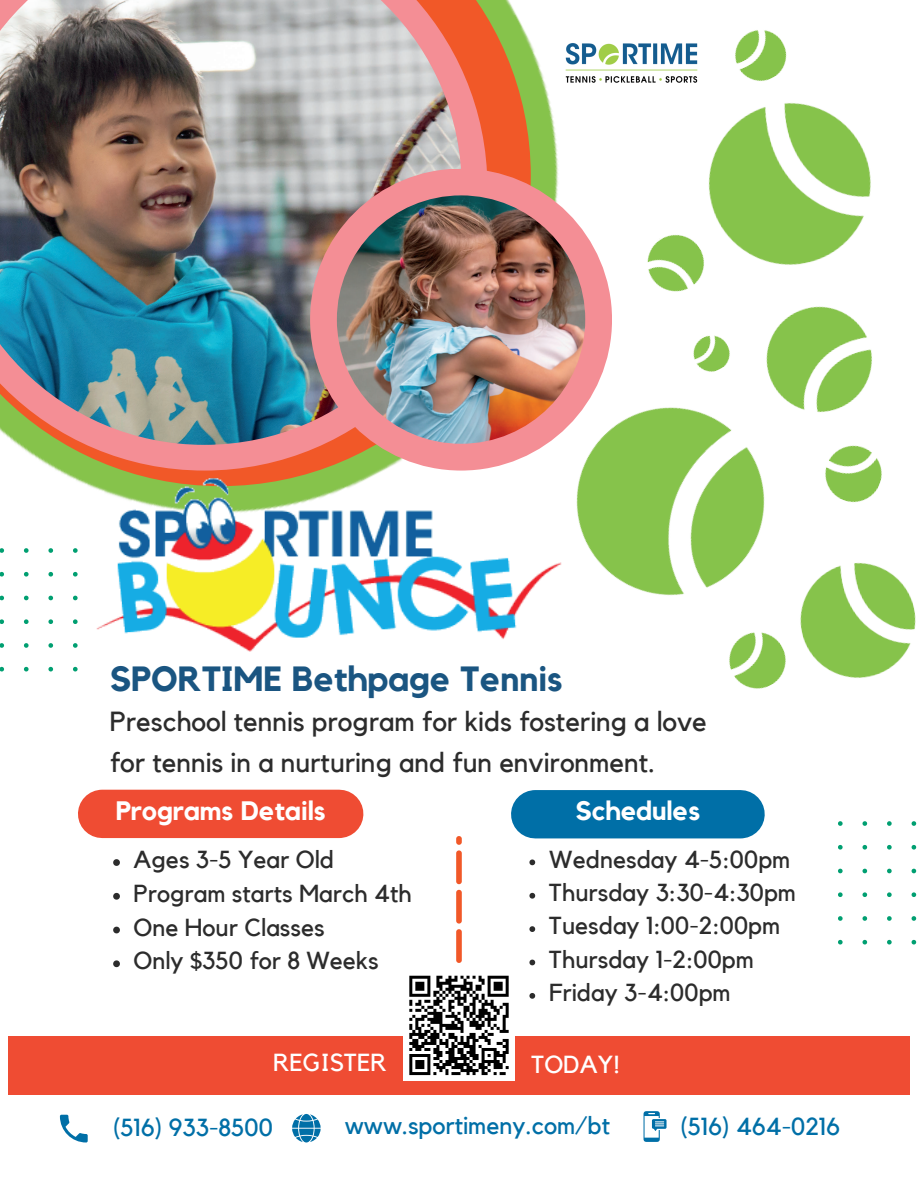
<style>
.page{position:relative;width:918px;height:1188px;background:#fff}
.page>*{position:absolute;margin:0;border:0;box-sizing:border-box;transform-origin:0 0}
.t1{font:700 34.95px "Kollektif";color:#1a5581}
.t2{font:27.6px/40.2px "Kollektif";color:#2c2c2c}
.t3{font:700 26.55px "Kollektif";color:#fff}
.t4{font:24.6px "Kollektif";color:#2c2c2c}
.t5{font:24.6px "Kollektif";color:#006fa7}
.t6{font:24.6px "Kollektif";color:#fff}
</style>
<div class="page">
<img style="left:531px;top:43px;width:81px;height:318px">
<svg style="left:58px;top:0;width:473px;height:481px;background:#d18a49"></svg>
<svg style="left:18px;top:0;width:469px;height:471px;background:#e08967"></svg>
<img style="left:0;top:0;width:462px;height:445px">
<div style="left:310px;top:169px;width:302px;height:302px;background:#f48e95;border-radius:50%"></div>
<img style="left:337px;top:195px;width:248px;height:249px;border-radius:50%">
<div style="left:102px;top:790px;width:237px;height:48px;background:#ef4c33"></div>
<div style="left:535px;top:790px;width:206px;height:48px;background:#006fa7"></div>
<div style="left:8px;top:1036px;width:902px;height:58px;background:#ef4c33"></div>
<svg style="left:456px;top:836px;width:6px;height:127px"></svg>
<svg style="left:838px;top:821px;width:79px;height:124px"></svg>
<svg style="left:0;top:548px;width:78px;height:123px"></svg>
<img style="left:78px;top:468px;width:453px;height:184px">
<img style="left:531px;top:361px;width:234px;height:235px">
<svg style="left:529px;top:859px;width:6px;height:6px"></svg>
<svg style="left:529px;top:893px;width:6px;height:6px"></svg>
<svg style="left:529px;top:926px;width:6px;height:6px"></svg>
<svg style="left:529px;top:960px;width:6px;height:5px"></svg>
<svg style="left:529px;top:993px;width:6px;height:6px"></svg>
<img style="left:749px;top:306px;width:123px;height:124px">
<img style="left:708px;top:103px;width:163px;height:162px">
<img style="left:825px;top:445px;width:57px;height:58px">
<img style="left:735px;top:30px;width:52px;height:51px">
<img style="left:647px;top:223px;width:69px;height:69px">
<img style="left:800px;top:562px;width:116px;height:116px">
<img style="left:729px;top:632px;width:57px;height:57px">
<img style="left:684px;top:335px;width:52px;height:44px">
<div style="left:403px;top:970px;width:112px;height:111px;background:#fff"></div>
<svg style="left:409px;top:975px;width:100px;height:101px"></svg>
<img style="left:555px;top:43px;width:143px;height:48px">
<svg style="left:113px;top:859px;width:7px;height:7px"></svg>
<svg style="left:113px;top:893px;width:7px;height:7px"></svg>
<svg style="left:113px;top:927px;width:7px;height:6px"></svg>
<svg style="left:113px;top:960px;width:7px;height:7px"></svg>
<svg style="left:60px;top:1115px;width:28px;height:28px"></svg>
<svg style="left:292px;top:1114px;width:28px;height:28px"></svg>
<svg style="left:644px;top:1111px;width:23px;height:31px"></svg>
<p class="t1" style="left:110px;top:663px;width:454px">SPORTIME Bethpage Tennis</p>
<p class="t2" style="left:110px;top:703px;width:599px">Preschool tennis program for kids fostering a love for tennis in a nurturing and fun environment.</p>
<p class="t3" style="left:116px;top:799px;width:211px">Programs Details</p>
<p class="t3" style="left:575px;top:799px;width:126px">Schedules</p>
<p class="t4" style="left:134px;top:848px;width:202px">Ages 3-5 Year Old</p>
<p class="t4" style="left:134px;top:882px;width:280px">Program starts March 4th</p>
<p class="t4" style="left:134px;top:916px;width:193px">One Hour Classes</p>
<p class="t4" style="left:134px;top:950px;width:247px">Only $350 for 8 Weeks</p>
<p class="t4" style="left:549px;top:848px;width:242px">Wednesday 4-5:00pm</p>
<p class="t4" style="left:549px;top:881px;width:248px">Thursday 3:30-4:30pm</p>
<p class="t4" style="left:549px;top:914px;width:232px">Tuesday 1:00-2:00pm</p>
<p class="t4" style="left:549px;top:948px;width:206px">Thursday 1-2:00pm</p>
<p class="t4" style="left:549px;top:981px;width:183px">Friday 3-4:00pm</p>
<h1 class="t6" style="left:273px;top:1051px;width:115px">REGISTER</h1>
<h3 class="t6" style="left:532px;top:1054px;width:90px">TODAY!</h3>
<p class="t5" style="left:113px;top:1116px;width:161px">(516) 933-8500</p>
<p class="t5" style="left:345px;top:1114px;width:267px">www.sportimeny.com/bt</p>
<h2 class="t5" style="left:681px;top:1115px;width:161px">(516) 464-0216</h2>
</div>
